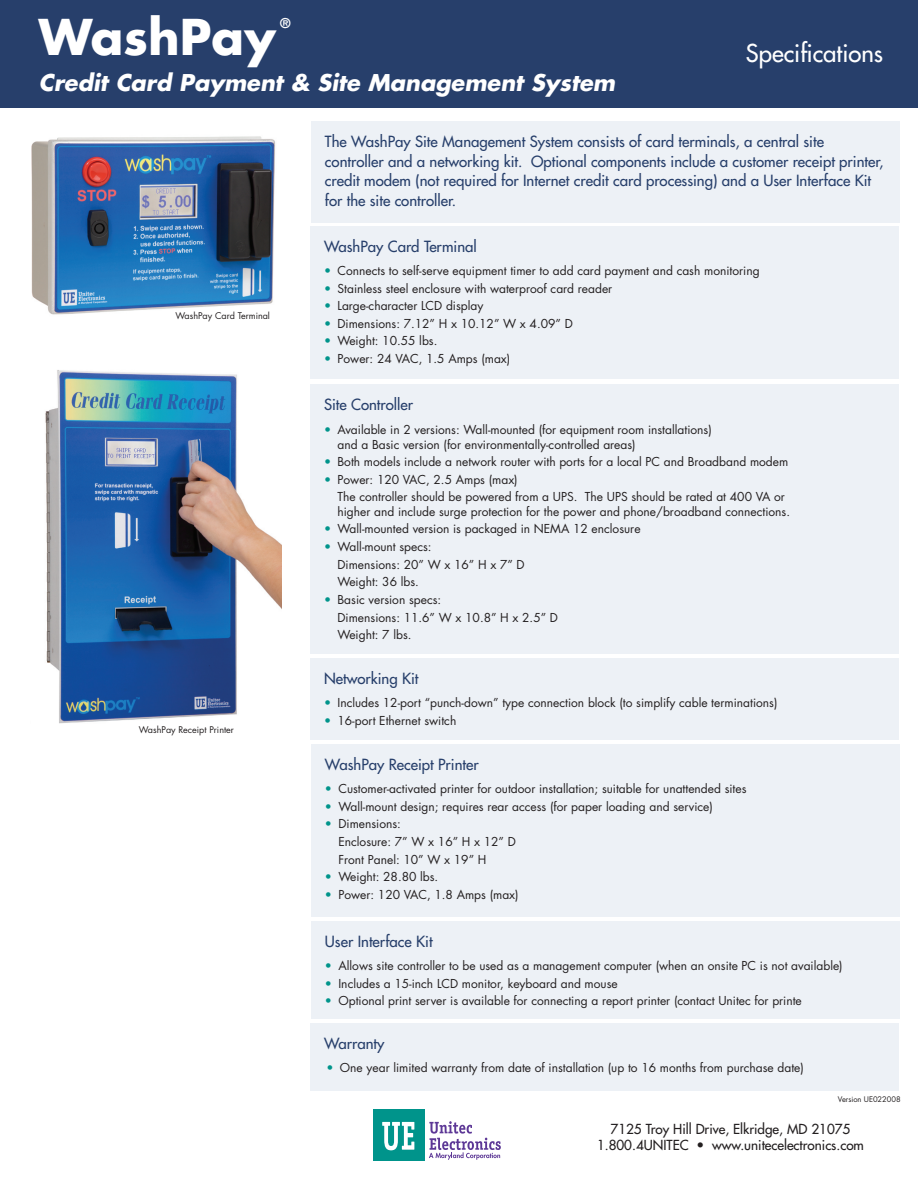
<style>
.page{position:relative;width:918px;height:1188px;background:#fff}
.page>*{position:absolute;margin:0;border:0;box-sizing:border-box;transform-origin:0 0}
.t1{font:700 48px "Futura";color:#fff}
.t2{font:24px "Futura";color:#fff}
.t3{font:italic 700 22.5px "Futura";color:#fff}
.t4{font:15px/19.5px "Futura";color:#273f6b}
.t5{font:13.5px "Futura";color:#231f20}
.t6{font:700 13.05px "Futura";color:#fff}
.t7{font:12px/14.4px "Futura";color:#231f20}
.t8{font:12px/17.7px "Futura";color:#00948b}
.t9{font:9px "Futura";color:#231f20}
.t10{font:7.5px "Futura";color:#231f20}
.s1{color:#00948b}
</style>
<div class="page">
<div style="left:0;top:0;width:918px;height:108px;background:#273f6b"></div>
<div style="left:311px;top:226px;width:588px;height:154px;background:#edf1f6"></div>
<div style="left:373px;top:1110px;width:52px;height:51px;background:#00948b"></div>
<svg style="left:382px;top:1122px;width:32px;height:28px"></svg>
<svg style="left:429px;top:1121px;width:72px;height:39px"></svg>
<div style="left:311px;top:745px;width:589px;height:172px;background:#edf1f6"></div>
<div style="left:311px;top:384px;width:588px;height:270px;background:#edf1f6"></div>
<div style="left:311px;top:659px;width:588px;height:81px;background:#edf1f6"></div>
<div style="left:311px;top:922px;width:589px;height:97px;background:#edf1f6"></div>
<div style="left:311px;top:1024px;width:588px;height:67px;background:#edf1f6"></div>
<img style="left:31px;top:136px;width:244px;height:179px">
<img style="left:45px;top:370px;width:237px;height:354px">
<div style="left:311px;top:122px;width:589px;height:101px;background:#edf1f6"></div>
<p class="t1" style="left:39px;top:5px;width:238px">WashPay</p>
<p class="t6" style="left:280px;top:14px;width:12px">®</p>
<p class="t3" style="left:39px;top:68px;width:578px">Credit Card Payment &amp; Site Management System</p>
<p class="t2" style="left:746px;top:38px;width:139px">Specifications</p>
<p class="t9" style="left:175px;top:310px;width:96px">WashPay Card Terminal</p>
<p class="t9" style="left:139px;top:724px;width:97px">WashPay Receipt Printer</p>
<p class="t4" style="left:325px;top:132px;width:560px">The WashPay Site Management System consists of card terminals, a central site controller and a networking kit. Optional components include a customer receipt printer, credit modem (not required for Internet credit card processing) and a User Interface Kit for the site controller.</p>
<p class="t4" style="left:324px;top:237px;width:154px">WashPay Card Terminal</p>
<p class="t7" style="left:338px;top:263px;width:424px">Connects to self-serve equipment timer to add card payment and cash monitoring</p>
<p class="t7" style="left:338px;top:281px;width:276px">Stainless steel enclosure with waterproof card reader</p>
<p class="t7" style="left:338px;top:299px;width:147px">Large-character LCD display</p>
<p class="t7" style="left:338px;top:316px;width:237px">Dimensions: 7.12” H x 10.12” W x 4.09” D</p>
<p class="t7" style="left:338px;top:334px;width:101px">Weight: 10.55 lbs.</p>
<p class="t7" style="left:338px;top:352px;width:174px">Power: 24 VAC, 1.5 Amps (max)</p>
<p class="t8" style="left:324px;top:262px;width:9px;text-align:justify">• • • • • •</p>
<p class="t4" style="left:324px;top:394px;width:91px">Site Controller</p>
<p class="t7" style="left:338px;top:423px;width:376px">Available in 2 versions: Wall-mounted (for equipment room installations) and a Basic version (for environmentally-controlled areas)</p>
<p class="t7" style="left:338px;top:455px;width:452px">Both models include a network router with ports for a local PC and Broadband modem</p>
<p class="t7" style="left:338px;top:472px;width:182px">Power: 120 VAC, 2.5 Amps (max)</p>
<p class="t7" style="left:338px;top:490px;width:454px">The controller should be powered from a UPS. The UPS should be rated at 400 VA or higher and include surge protection for the power and phone/broadband connections.</p>
<p class="t7" style="left:338px;top:522px;width:305px">Wall-mounted version is packaged in NEMA 12 enclosure</p>
<p class="t7" style="left:338px;top:540px;width:96px">Wall-mount specs:</p>
<p class="t7" style="left:338px;top:557px;width:189px">Dimensions: 20” W x 16” H x 7” D</p>
<p class="t7" style="left:338px;top:575px;width:83px">Weight: 36 lbs.</p>
<p class="t7" style="left:338px;top:593px;width:105px">Basic version specs:</p>
<p class="t7" style="left:338px;top:610px;width:222px">Dimensions: 11.6” W x 10.8” H x 2.5” D</p>
<p class="t7" style="left:338px;top:628px;width:76px">Weight: 7 lbs.</p>
<p class="t8" style="left:324px;top:421px;width:9px">•</p>
<p class="t8" style="left:324px;top:453px;width:9px">• •</p>
<p class="t8" style="left:324px;top:520px;width:9px">• •</p>
<p class="t8" style="left:324px;top:591px;width:9px">•</p>
<p class="t4" style="left:324px;top:669px;width:96px">Networking Kit</p>
<p class="t7" style="left:338px;top:696px;width:442px">Includes 12-port “punch-down” type connection block (to simplify cable terminations)</p>
<p class="t7" style="left:338px;top:713px;width:120px">16-port Ethernet switch</p>
<p class="t8" style="left:324px;top:694px;width:9px">• •</p>
<p class="t4" style="left:325px;top:755px;width:155px">WashPay Receipt Printer</p>
<p class="t7" style="left:338px;top:782px;width:410px">Customer-activated printer for outdoor installation; suitable for unattended sites</p>
<p class="t7" style="left:338px;top:799px;width:376px">Wall-mount design; requires rear access (for paper loading and service)</p>
<p class="t7" style="left:338px;top:817px;width:64px">Dimensions:</p>
<p class="t7" style="left:338px;top:834px;width:179px">Enclosure: 7” W x 16” H x 12” D</p>
<p class="t7" style="left:338px;top:852px;width:150px">Front Panel: 10” W x 19” H</p>
<p class="t7" style="left:338px;top:870px;width:101px">Weight: 28.80 lbs.</p>
<p class="t7" style="left:338px;top:887px;width:182px">Power: 120 VAC, 1.8 Amps (max)</p>
<p class="t8" style="left:325px;top:780px;width:9px;text-align:justify">• • •</p>
<p class="t8" style="left:325px;top:868px;width:9px">• •</p>
<p class="t4" style="left:325px;top:932px;width:109px">User Interface Kit</p>
<p class="t7" style="left:338px;top:958px;width:506px">Allows site controller to be used as a management computer (when an onsite PC is not available)</p>
<p class="t7" style="left:338px;top:976px;width:281px">Includes a 15-inch LCD monitor, keyboard and mouse</p>
<p class="t7" style="left:338px;top:994px;width:465px">Optional print server is available for connecting a report printer (contact Unitec for printe</p>
<p class="t8" style="left:325px;top:957px;width:9px;text-align:justify">• • •</p>
<p class="t4" style="left:324px;top:1034px;width:62px">Warranty</p>
<p class="t7" style="left:326px;top:1061px;width:479px"><span class="s1">•</span> One year limited warranty from date of installation (up to 16 months from purchase date)</p>
<p class="t10" style="left:838px;top:1095px;width:64px">Version UE022008</p>
<p class="t5" style="left:611px;top:1121px;width:241px">7125 Troy Hill Drive, Elkridge, MD 21075</p>
<p class="t5" style="left:597px;top:1137px;width:268px">1.800.4UNITEC • www.unitecelectronics.com</p>
</div>
